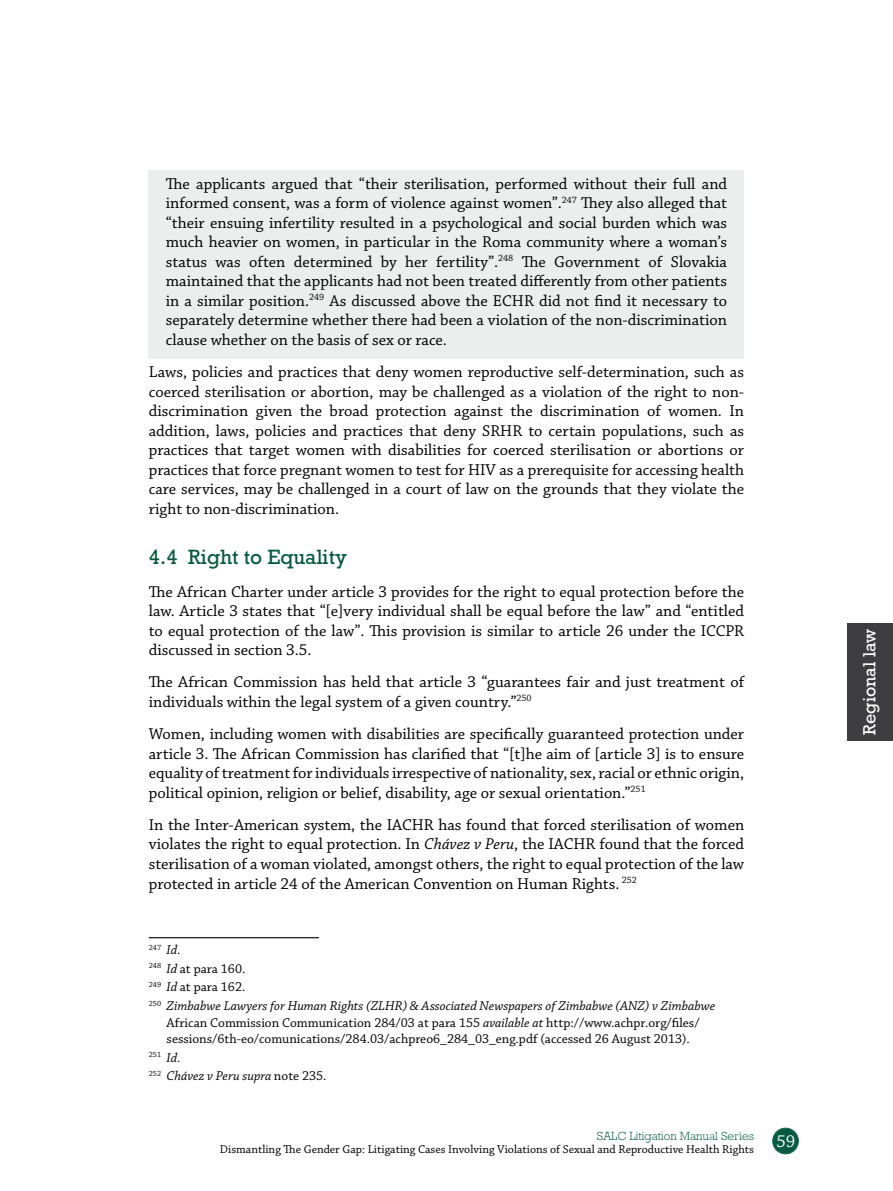
<style>
.page{position:relative;width:893px;height:1191px;background:#fff}
.page>*{position:absolute;margin:0;border:0;box-sizing:border-box;transform-origin:0 0}
.t1{font:21px "Rockwell";color:#035a3f}
.t2{font:18px "Rockwell";color:#fff}
.t3{font:16.5px/19.5px "Chaparral Pro";color:#000;text-align:justify}
.t4{font:13.5px/16.5px "Chaparral Pro";color:#000}
.t5{font:italic 13.5px/18.6px "Chaparral Pro";color:#000}
.t6{font:12px "Chaparral Pro";color:#000}
.t7{font:300 12px "Rockwell";color:#035a3f}
.t8{font:7.8px "Chaparral Pro";color:#000}
.s1{font-style:italic}
.s2{font-style:italic;font-size:13.5px}
.s3{font-size:13.5px}
.s4{font-style:normal}
</style>
<div class="page">
<div style="left:773px;top:1128px;width:25px;height:25px;background:#035a3f;border-radius:50%"></div>
<div style="left:773px;top:1128px;width:25px;height:26px;border:1px solid #1c6a52;border-radius:50%"></div>
<div style="left:847px;top:623px;width:46px;height:117px;background:#3e3e40"></div>
<div style="left:149px;top:170px;width:595px;height:189px;background:#eceded"></div>
<hr style="left:149px;top:937px;width:170px;height:1px;background:#000">
<p class="t3" style="left:166px;top:174px;width:563px">The applicants argued that “their sterilisation, performed without their full and informed consent, was a form of violence against women”.<sup>247</sup> They also alleged that “their ensuing infertility resulted in a psychological and social burden which was much heavier on women, in particular in the Roma community where a woman’s status was often determined by her fertility”.<sup>248</sup> The Government of Slovakia maintained that the applicants had not been treated differently from other patients in a similar position.<sup>249</sup> As discussed above the ECHR did not find it necessary to separately determine whether there had been a violation of the non-discrimination clause whether on the basis of sex or race.</p>
<p class="t3" style="left:149px;top:363px;width:597px">Laws, policies and practices that deny women reproductive self-determination, such as coerced sterilisation or abortion, may be challenged as a violation of the right to non&shy;discrimination given the broad protection against the discrimination of women. In addition, laws, policies and practices that deny SRHR to certain populations, such as practices that target women with disabilities for coerced sterilisation or abortions or practices that force pregnant women to test for HIV as a prerequisite for accessing health care services, may be challenged in a court of law on the grounds that they violate the right to non-discrimination.</p>
<p class="t1" style="left:149px;top:545px;width:200px">4.4 Right to Equality</p>
<p class="t3" style="left:149px;top:582px;width:597px">The African Charter under article 3 provides for the right to equal protection before the law. Article 3 states that “[e]very individual shall be equal before the law” and “entitled to equal protection of the law”. This provision is similar to article 26 under the ICCPR discussed in section 3.5.</p>
<p class="t3" style="left:149px;top:673px;width:597px">The African Commission has held that article 3 “guarantees fair and just treatment of individuals within the legal system of a given country.”<sup>250</sup></p>
<p class="t3" style="left:149px;top:725px;width:597px">Women, including women with disabilities are specifically guaranteed protection under article 3. The African Commission has clarified that “[t]he aim of [article 3] is to ensure equality of treatment for individuals irrespective of nationality, sex, racial or ethnic origin, political opinion, religion or belief, disability, age or sexual orientation.”<sup>251</sup></p>
<p class="t3" style="left:149px;top:815px;width:597px">In the Inter-American system, the IACHR has found that forced sterilisation of women violates the right to equal protection. In <span class="s1">Chávez v Peru</span>, the IACHR found that the forced sterilisation of a woman violated, amongst others, the right to equal protection of the law protected in article 24 of the American Convention on Human Rights. <sup>252</sup></p>
<p class="t8" style="left:149px;top:943px;width:33px">247 <span class="s2">Id</span><span class="s3">.</span></p>
<p class="t5" style="left:149px;top:959px;width:568px"><sup>248</sup> Id <span class="s4">at para 160.<br></span><sup>249</sup> Id <span class="s4">at para 162.<br></span><sup>250</sup> Zimbabwe Lawyers for Human Rights (ZLHR) &amp; Associated Newspapers of Zimbabwe (ANZ) v Zimbabwe</p>
<p class="t4" style="left:167px;top:1014px;width:535px">African Commission Communication 284/03 at para 155 <span class="s1">available at</span> http://www.achpr.org/files/ sessions/6th-eo/comunications/284.03/achpreo6_284_03_eng.pdf (accessed 26 August 2013).</p>
<p class="t8" style="left:149px;top:1050px;width:33px">251 <span class="s2">Id</span><span class="s3">.</span></p>
<p class="t5" style="left:149px;top:1067px;width:179px"><sup>252</sup> Chávez v Peru supra <span class="s4">note 235.</span></p>
<p class="t7" style="left:597px;top:1129px;width:159px">SALC Litigation Manual Series</p>
<p class="t6" style="left:220px;top:1143px;width:577px">Dismantling The Gender Gap: Litigating Cases Involving Violations of Sexual and Reproductive Health Rights <sup>59</sup></p>
<p class="t2" style="left:859px;top:735px;width:107px;rotate:-90deg">Regional law</p>
</div>
